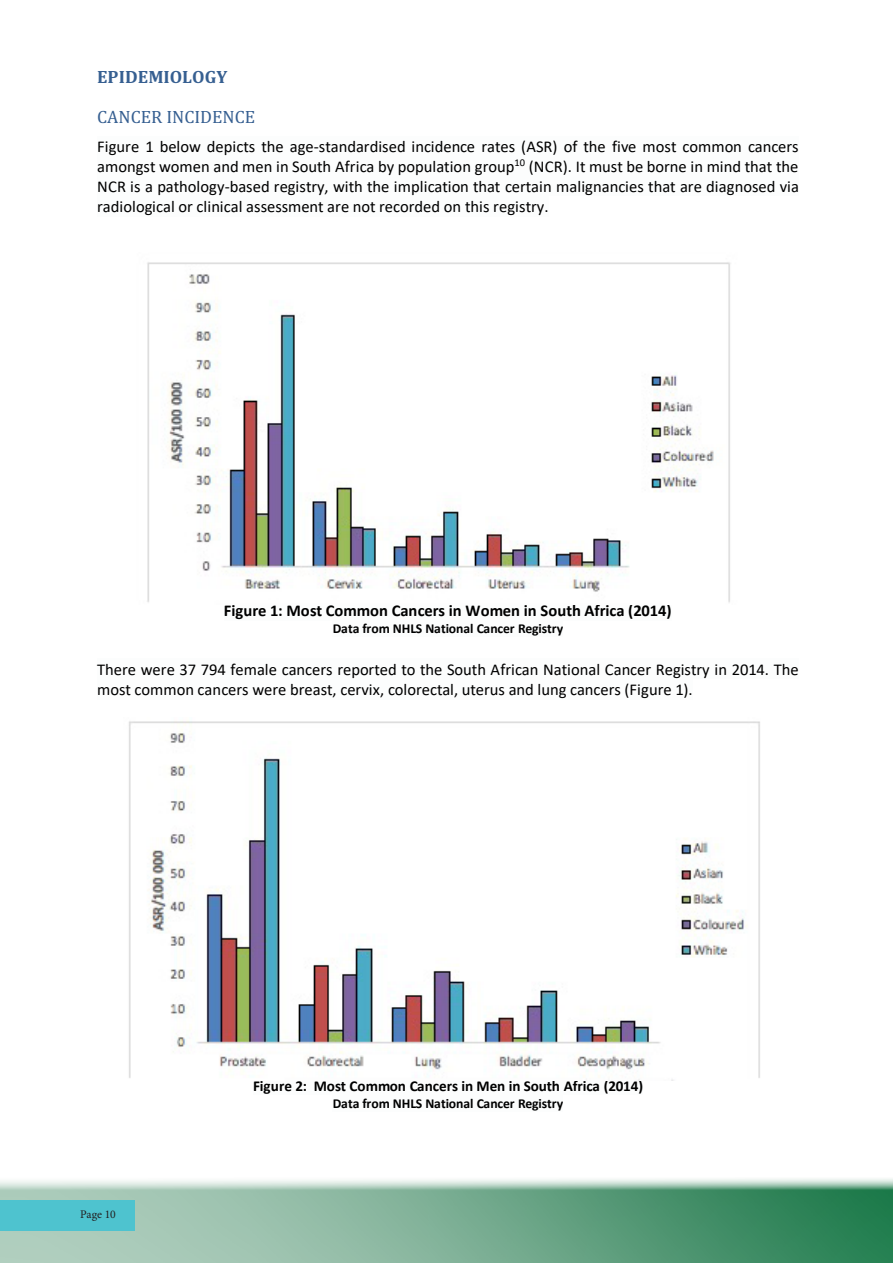
<style>
.page{position:relative;width:893px;height:1263px;background:#fff}
.page>*{position:absolute;margin:0;border:0;box-sizing:border-box;transform-origin:0 0}
.t1{font:18px "Cambria";letter-spacing:-.005em;color:#365f91}
.t2{font:700 18px "Cambria";color:#365f91}
.t3{font:16.5px/20.1px "Calibri";color:#000;text-align:justify}
.t4{font:700 16.5px "Calibri";letter-spacing:-.005em;color:#000}
.t5{font:700 15.15px "Calibri";letter-spacing:-.005em;color:#000}
.t6{font:700 13.65px "Calibri";letter-spacing:-.005em;color:#000}
.t7{font:11.7px "Minion Pro";letter-spacing:-.005em;color:#231f20}
</style>
<div class="page">
<svg style="left:0;top:1179px;width:893px;height:84px;background:#7cb095"></svg>
<div style="left:0;top:1200px;width:135px;height:30px;background:#4ec3cf"></div>
<img style="left:147px;top:262px;width:584px;height:341px">
<img style="left:129px;top:721px;width:631px;height:359px">
<p class="t2" style="left:97px;top:64px;width:132px">EPIDEMIOLOGY</p>
<p class="t1" style="left:97px;top:106px;width:159px">CANCER INCIDENCE</p>
<p class="t3" style="left:97px;top:136px;width:703px">Figure 1 below depicts the age-standardised incidence rates (ASR) of the five most common cancers amongst women and men in South Africa by population group<sup>10</sup> (NCR). It must be borne in mind that the NCR is a pathology-based registry, with the implication that certain malignancies that are diagnosed via radiological or clinical assessment are not recorded on this registry.</p>
<p class="t4" style="left:224px;top:599px;width:449px">Figure 1: Most Common Cancers in Women in South Africa (2014)</p>
<p class="t6" style="left:333px;top:619px;width:232px">Data from NHLS National Cancer Registry</p>
<p class="t3" style="left:97px;top:659px;width:703px">There were 37 794 female cancers reported to the South African National Cancer Registry in 2014. The most common cancers were breast, cervix, colorectal, uterus and lung cancers (Figure 1).</p>
<p class="t7" style="left:80px;top:1206px;width:37px">Page 10</p>
<p class="t5" style="left:253px;top:1075px;width:391px">Figure 2: Most Common Cancers in Men in South Africa (2014)</p>
<p class="t6" style="left:333px;top:1094px;width:232px">Data from NHLS National Cancer Registry</p>
</div>
